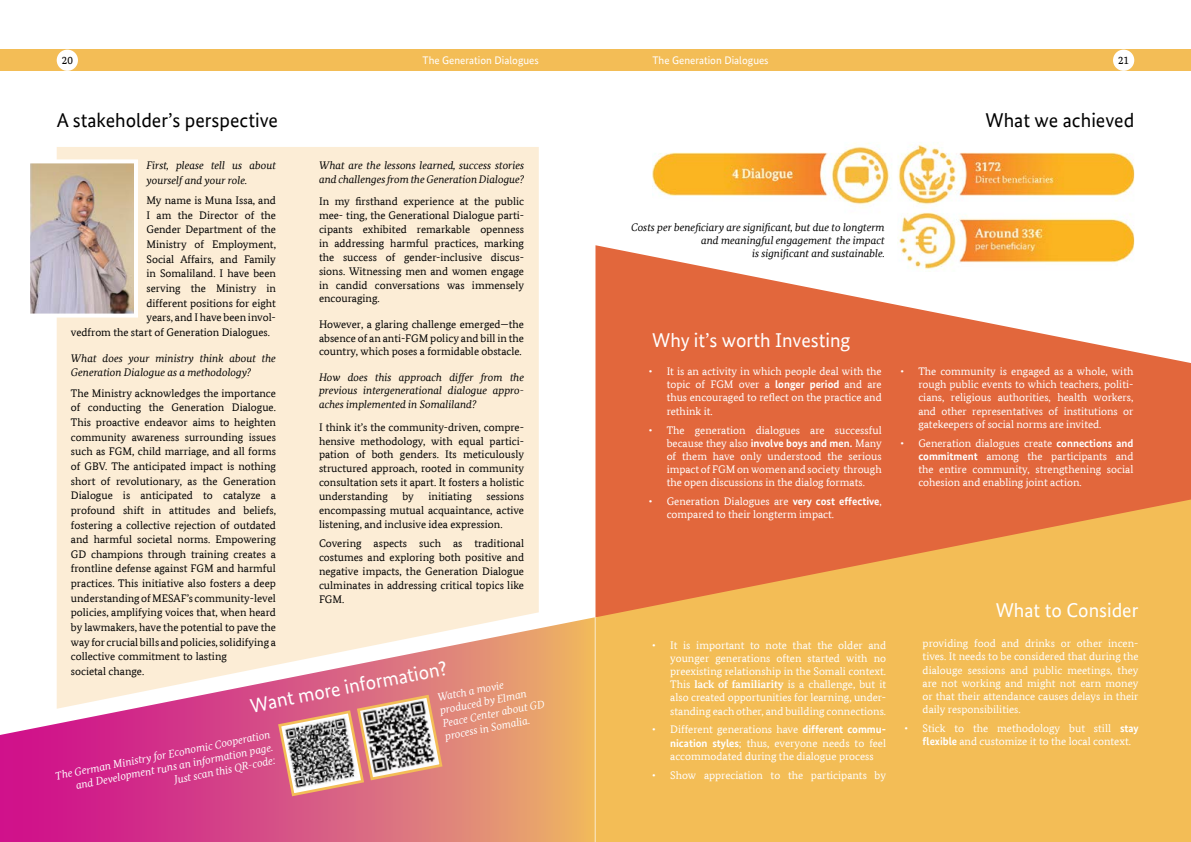
<style>
.page{position:relative;width:1191px;height:842px;background:#fff}
.page>*{position:absolute;margin:0;border:0;box-sizing:border-box;transform-origin:0 0}
.t1{font:20px "Bundes Sans";color:#fff}
.t2{font:20px "Bundes Sans";color:#000}
.t3{font:11px/13.9px "Bundes Serif";color:#000;text-align:justify}
.t4{font:11px/13.2px "Bundes Serif";color:#fff;text-align:justify}
.t5{font:italic 11px/13.9px "Bundes Serif";color:#000}
.t6{font:italic 11px/13.2px "Bundes Serif";color:#fff;text-align:right}
.t7{font:11px "Bundes Sans";color:#fff}
.s1{font-family:"Bundes Sans Web";font-weight:700}
.s2{font-family:"Bundes Serif Web";font-weight:700}
</style>
<div class="page">
<div style="left:0;top:50px;width:595px;height:21px;background:#f3bd56"></div>
<div style="left:595px;top:50px;width:596px;height:21px;background:#f3bd56"></div>
<div style="left:57px;top:50px;width:21px;height:21px;background:#fff;border-radius:50%"></div>
<div style="left:1113px;top:50px;width:21px;height:21px;background:#fff;border-radius:50%"></div>
<div style="left:57px;top:147px;width:482px;height:470px;background:#fcedd6"></div>
<svg style="left:0;top:617px;width:595px;height:225px;background:#e58f9d"></svg>
<img style="left:31px;top:164px;width:102px;height:149px">
<div style="left:26px;top:159px;width:112px;height:159px;border:4px solid #fff"></div>
<svg style="left:276px;top:693px;width:168px;height:105px;background:#b78687"></svg>
<svg style="left:595px;top:245px;width:596px;height:254px;fill:#e2673c"></svg>
<svg style="left:595px;top:499px;width:596px;height:343px;background:#f0ae51"></svg>
<img style="left:652px;top:143px;width:482px;height:129px">
<p class="t7" style="left:652px;top:54px;width:118px">The Generation Dialogues</p>
<p class="t7" style="left:422px;top:54px;width:118px">The Generation Dialogues</p>
<p class="t3" style="left:62px;top:53px;width:12px">20</p>
<p class="t3" style="left:1118px;top:53px;width:12px">21</p>
<h1 class="t2" style="left:57px;top:109px;width:223px">A stakeholder’s perspective</h1>
<p class="t5" style="left:146px;top:158px;width:131px;line-height:14.6px">First, please tell us about yourself and your role.</p>
<p class="t3" style="left:146px;top:193px;width:131px">My name is Muna Issa, and</p>
<p class="t3" style="left:146px;top:208px;width:131px">I am the Director of the</p>
<p class="t3" style="left:146px;top:223px;width:131px">Gender Department of the</p>
<p class="t3" style="left:146px;top:237px;width:131px">Ministry of Employment,</p>
<p class="t3" style="left:146px;top:252px;width:131px">Social Affairs, and Family</p>
<p class="t3" style="left:146px;top:266px;width:131px">in Somaliland. I have been</p>
<p class="t3" style="left:146px;top:281px;width:131px">serving the Ministry in</p>
<p class="t3" style="left:146px;top:296px;width:131px">different positions for eight</p>
<p class="t3" style="left:146px;top:310px;width:131px">years, and I have been invol-</p>
<p class="t3" style="left:71px;top:325px;width:201px">vedfrom the start of Generation Dialogues.</p>
<p class="t5" style="left:71px;top:351px;width:207px;line-height:14.6px">What does your ministry think about the<br>Generation Dialogue as a methodology?</p>
<p class="t3" style="left:71px;top:386px;width:207px;line-height:14.6px;text-align:left">The Ministry acknowledges the importance of conducting the Generation Dialogue.<br>This proactive endeavor aims to heighten community awareness surrounding issues such as FGM, child marriage, and all forms of GBV. The anticipated impact is nothing short of revolutionary, as the Generation Dialogue is anticipated to catalyze a profound shift in attitudes and beliefs, fostering a collective rejection of outdated and harmful societal norms. Empowering GD champions through training creates a frontline defense against FGM and harmful practices. This initiative also fosters a deep understanding of MESAF’s community-level policies, amplifying voices that, when heard by lawmakers, have the potential to pave the way for crucial bills and policies, solidifying a collective commitment to lasting<br>societal change.</p>
<p class="t5" style="left:319px;top:158px;width:207px">What are the lessons learned, success stories and challenges from the Generation Dialogue?</p>
<p class="t3" style="left:319px;top:195px;width:207px">In my firsthand experience at the public mee- ting, the Generational Dialogue parti&shy;cipants exhibited remarkable openness in addressing harmful practices, marking the success of gender-inclusive discus&shy;sions. Witnessing men and women engage in candid conversations was immensely encouraging.</p>
<p class="t3" style="left:319px;top:317px;width:207px">However, a glaring challenge emerged—the absence of an anti-FGM policy and bill in the country, which poses a formidable obstacle.</p>
<p class="t5" style="left:319px;top:370px;width:207px;text-align:justify">How does this approach differ from the previous intergenerational dialogue appro&shy;aches implemented in Somaliland?</p>
<p class="t3" style="left:319px;top:420px;width:206px">I think it’s the community-driven, compre&shy;hensive methodology, with equal partici&shy;pation of both genders. Its meticulously structured approach, rooted in community consultation sets it apart. It fosters a holistic understanding</p>
<p class="t3" style="left:402px;top:489px;width:13px">by</p>
<p class="t3" style="left:428px;top:489px;width:45px">initiating</p>
<p class="t3" style="left:319px;top:489px;width:206px;text-indent:167px">sessions encompassing mutual acquaintance, active listening, and inclusive idea expression.</p>
<p class="t3" style="left:319px;top:536px;width:207px">Covering aspects such as traditional costumes and exploring both positive and negative impacts, the Generation Dialogue culminates in addressing critical topics like FGM.</p>
<h1 class="t1" style="left:248px;top:695px;width:201px;rotate:-11deg">Want more information?</h1>
<p class="t6" style="left:54px;top:769px;width:220px;rotate:-11deg">The German Ministry for Economic Cooperation and Development runs an information page.<br>Just scan this QR-code:</p>
<p class="t6" style="left:436px;top:691px;width:105px;text-align:left;rotate:-11deg">Watch a movie produced by Elman<br>Peace Center about GD process in Somalia.</p>
<h1 class="t2" style="left:985px;top:109px;width:150px">What we achieved</h1>
<p class="t5" style="left:631px;top:220px;width:255px;line-height:13.2px;text-align:right">Costs per beneficiary are significant, but due to longterm and meaningful engagement the impact<br>is significant and sustainable.</p>
<h1 class="t1" style="left:652px;top:329px;width:200px">Why it’s worth Investing</h1>
<p class="t4" style="left:666px;top:365px;width:217px;text-indent:-18px">• It is an activity in which people deal with the topic of FGM over a <span class="s1">longer period</span> and are thus encouraged to reflect on the practice and rethink it.</p>
<p class="t4" style="left:666px;top:423px;width:217px;text-indent:-18px">• The generation dialogues are successful because they also <span class="s1">involve boys and men.</span> Many of them have only understood the serious impact of FGM on women and society through the open discussions in the dialog formats.</p>
<p class="t4" style="left:666px;top:495px;width:217px;text-indent:-18px">• Generation Dialogues are <span class="s1">very cost effective</span>, compared to their longterm impact.</p>
<p class="t4" style="left:918px;top:365px;width:217px;text-indent:-18px">• The community is engaged as a whole, with rough public events to which teachers, politi&shy;cians, religious authorities, health workers, and other representatives of institutions or gatekeepers of social norms are invited.</p>
<p class="t4" style="left:918px;top:436px;width:216px;text-indent:-18px">• Generation dialogues create <span class="s1">connections and commitment</span> among the participants and the entire community, strengthening social cohesion and enabling joint action.</p>
<p class="t4" style="left:670px;top:638px;width:217px;text-indent:-18px">• It is important to note that the older and younger generations often started with no preexisting relationship in the Somali context.<br>This <span class="s2">lack of familiarity</span> is a challenge, but it also created opportunities for learning, under&shy;standing each other, and building connections.</p>
<p class="t4" style="left:670px;top:723px;width:217px;text-indent:-18px">• Different generations have <span class="s1">different commu&shy;nication styles</span>; thus, everyone needs to feel accommodated during the dialogue process</p>
<p class="t4" style="left:652px;top:768px;width:235px">• Show appreciation to the participants by</p>
<h1 class="t1" style="left:995px;top:599px;width:144px">What to Consider</h1>
<p class="t4" style="left:922px;top:637px;width:217px">providing food and drinks or other incen&shy;tives. It needs to be considered that during the dialouge sessions and public meetings, they are not working and might not earn money or that their attendance causes delays in their daily responsibilities.</p>
<p class="t4" style="left:922px;top:722px;width:218px;text-indent:-18px">• Stick to the methodology but still <span class="s1">stay flexible</span> and customize it to the local context.</p>
</div>
